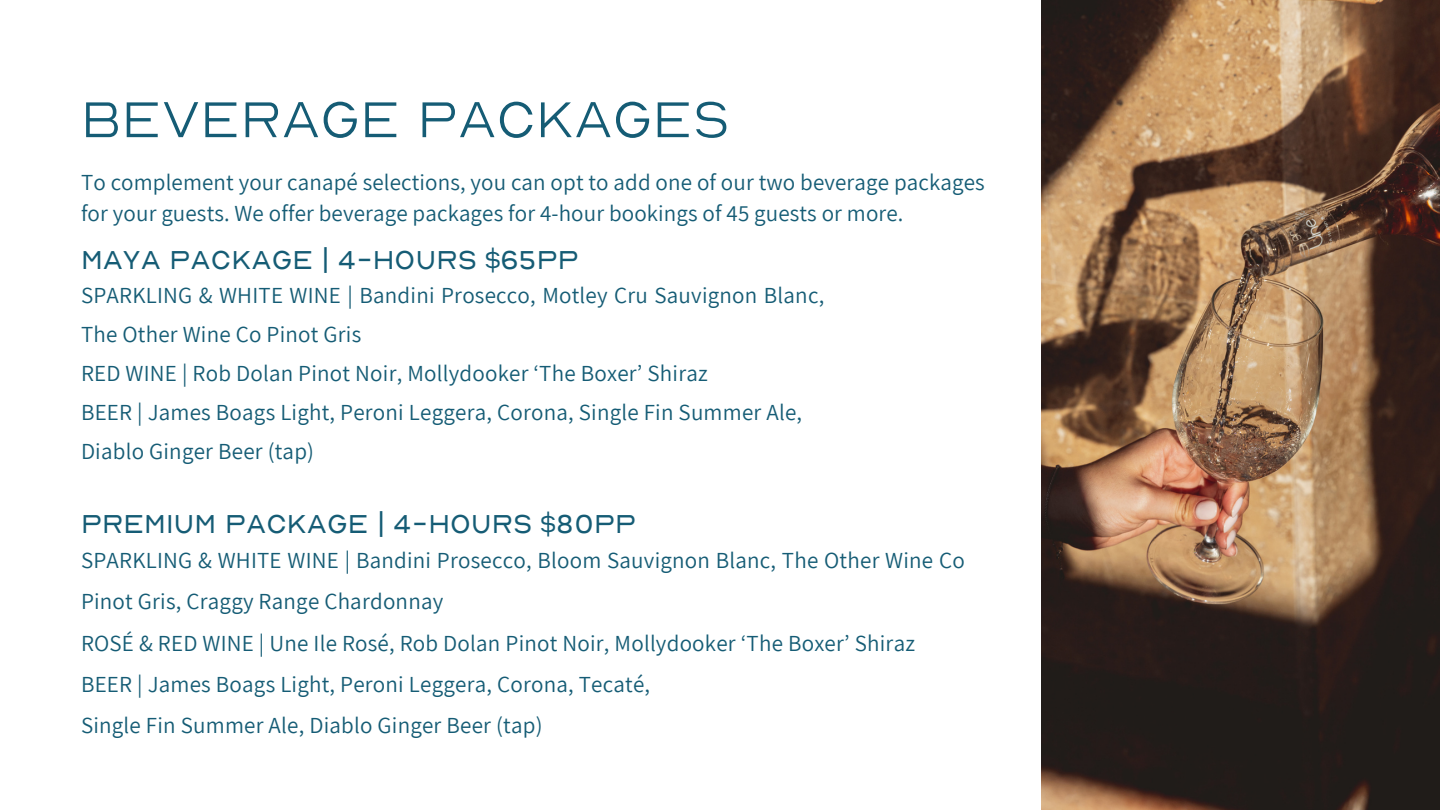
<style>
.page{position:relative;width:1440px;height:810px;background:#fff}
.page>*{position:absolute;margin:0;border:0;box-sizing:border-box;transform-origin:0 0}
.t1{font:300 55px "Nord";color:#155c75}
.t2{font:28px "Nord";color:#155c75}
.t3{font:23px/39px "Assistant";letter-spacing:.01em;color:#155c75}
</style>
<div class="page">
<img style="left:1042px;top:0;width:398px;height:810px">
<h1 class="t1" style="left:81px;top:84px;width:650px">BEVERAGE PACKAGES</h1>
<p class="t3" style="left:81px;top:166px;width:905px;line-height:30.8px">To complement your canapé selections, you can opt to add one of our two beverage packages for your guests. We offer beverage packages for 4-hour bookings of 45 guests or more.</p>
<p class="t2" style="left:81px;top:242px;width:500px">MAYA PACKAGE | 4-HOURS $65PP</p>
<p class="t3" style="left:81px;top:276px;width:745px">SPARKLING &amp; WHITE WINE | Bandini Prosecco, Motley Cru Sauvignon Blanc, The Other Wine Co Pinot Gris<br>RED WINE | Rob Dolan Pinot Noir, Mollydooker ‘The Boxer’ Shiraz<br>BEER | James Boags Light, Peroni Leggera, Corona, Single Fin Summer Ale, Diablo Ginger Beer (tap)</p>
<p class="t2" style="left:81px;top:506px;width:557px">PREMIUM PACKAGE | 4-HOURS $80PP</p>
<p class="t3" style="left:81px;top:539px;width:885px;line-height:41.2px">SPARKLING &amp; WHITE WINE | Bandini Prosecco, Bloom Sauvignon Blanc, The Other Wine Co Pinot Gris, Craggy Range Chardonnay<br>ROSÉ &amp; RED WINE | Une Ile Rosé, Rob Dolan Pinot Noir, Mollydooker ‘The Boxer’ Shiraz BEER | James Boags Light, Peroni Leggera, Corona, Tecaté,<br>Single Fin Summer Ale, Diablo Ginger Beer (tap)</p>
</div>
